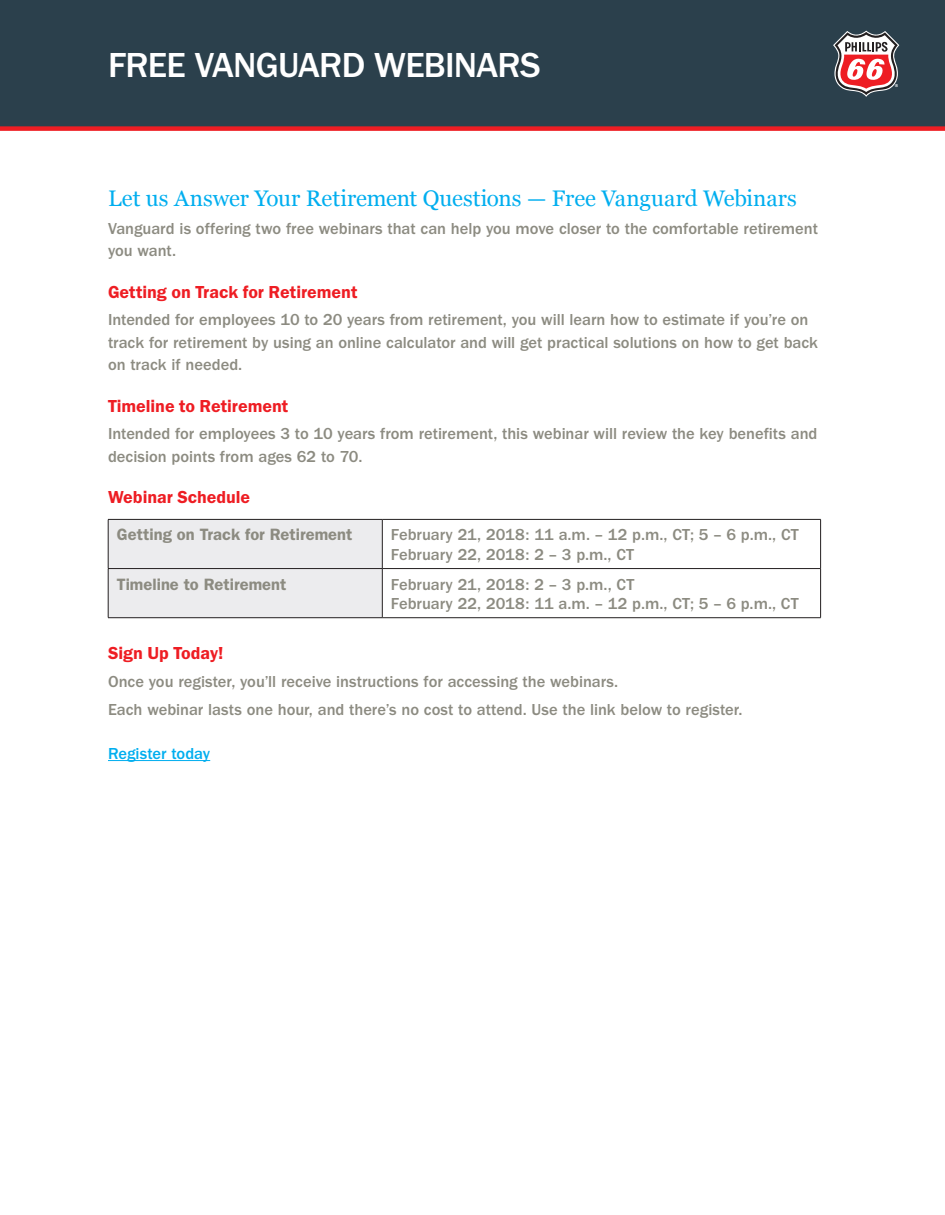
<style>
.page{position:relative;width:945px;height:1215px;background:#fff}
.page>*{position:absolute;margin:0;border:0;box-sizing:border-box;transform-origin:0 0}
.t1{font:500 36px "Franklin Gothic";letter-spacing:-.02em;color:#fff}
.Head{font:22.5px "Georgia";letter-spacing:-.005em;color:#00aeef}
.Head_3{font:600 18px "Franklin Gothic FS";letter-spacing:-.005em;color:#ee1d23}
.Body{font:500 16.5px/22.5px "Franklin Gothic";color:#8c8b81}
.Body-2{font:600 16.5px "Franklin Gothic";color:#8c8b81}
.Body-3{font:500 16.5px "Franklin Gothic";letter-spacing:-.005em;color:#00aeef}
.t2{font:500 7.35px "Franklin Gothic";color:#fff}
</style>
<div class="page">
<div style="left:0;top:0;width:945px;height:127px;background:#2b404c"></div>
<svg style="left:833px;top:31px;width:66px;height:66px"></svg>
<div style="left:0;top:126px;width:945px;height:5px;background:#ee1d23"></div>
<hr style="left:108px;top:760px;width:102px;height:1px;background:#00aeef">
<svg style="left:109px;top:520px;width:711px;height:97px"></svg>
<hr style="left:108px;top:617px;width:274px;height:1px;background:#231f20">
<hr style="left:382px;top:617px;width:439px;height:1px;background:#231f20">
<hr style="left:382px;top:519px;width:439px;height:1px;background:#231f20">
<hr style="left:820px;top:520px;width:1px;height:48px;background:#231f20">
<hr style="left:382px;top:568px;width:439px;height:1px;background:#231f20">
<hr style="left:820px;top:569px;width:1px;height:49px;background:#231f20">
<hr style="left:108px;top:519px;width:274px;height:1px;background:#231f20">
<hr style="left:108px;top:520px;width:1px;height:48px;background:#231f20">
<hr style="left:382px;top:520px;width:1px;height:48px;background:#231f20">
<hr style="left:108px;top:568px;width:274px;height:1px;background:#231f20">
<hr style="left:108px;top:569px;width:1px;height:49px;background:#231f20">
<hr style="left:382px;top:569px;width:1px;height:49px;background:#231f20">
<h1 class="t1" style="left:108px;top:45px;width:434px">FREE VANGUARD WEBINARS</h1>
<p class="Head" style="left:108px;top:182px;width:690px">Let us Answer Your Retirement Questions — Free Vanguard Webinars</p>
<p class="Body" style="left:108px;top:217px;width:712px">Vanguard is offering two free webinars that can help you move closer to the comfortable retirement you want.</p>
<p class="Head_3" style="left:108px;top:281px;width:251px">Getting on Track for Retirement</p>
<p class="Body" style="left:108px;top:309px;width:712px">Intended for employees 10 to 20 years from retirement, you will learn how to estimate if you’re on track for retirement by using an online calculator and will get practical solutions on how to get back on track if needed.</p>
<p class="Head_3" style="left:108px;top:395px;width:182px">Timeline to Retirement</p>
<p class="Body" style="left:108px;top:423px;width:711px">Intended for employees 3 to 10 years from retirement, this webinar will review the key benefits and decision points from ages 62 to 70.</p>
<p class="Head_3" style="left:108px;top:487px;width:144px">Webinar Schedule</p>
<p class="Body-2" style="left:117px;top:525px;width:237px">Getting on Track for Retirement</p>
<p class="Body" style="left:391px;top:524px;width:409px">February 21, 2018: 11 a.m. – 12 p.m., CT; 5 – 6 p.m., CT</p>
<p class="Body" style="left:391px;top:543px;width:245px">February 22, 2018: 2 – 3 p.m., CT</p>
<p class="Body-2" style="left:117px;top:574px;width:171px">Timeline to Retirement</p>
<p class="Body" style="left:391px;top:573px;width:245px">February 21, 2018: 2 – 3 p.m., CT</p>
<p class="Body" style="left:391px;top:593px;width:409px">February 22, 2018: 11 a.m. – 12 p.m., CT; 5 – 6 p.m., CT</p>
<p class="Head_3" style="left:108px;top:643px;width:117px">Sign Up Today!</p>
<p class="Body" style="left:108px;top:670px;width:512px">Once you register, you’ll receive instructions for accessing the webinars.</p>
<p class="Body" style="left:108px;top:698px;width:636px">Each webinar lasts one hour, and there’s no cost to attend. Use the link below to register.</p>
<p class="Body-3" style="left:108px;top:744px;width:104px">Register today</p>
<p class="t2" style="left:895px;top:83px;width:5px">®</p>
</div>
